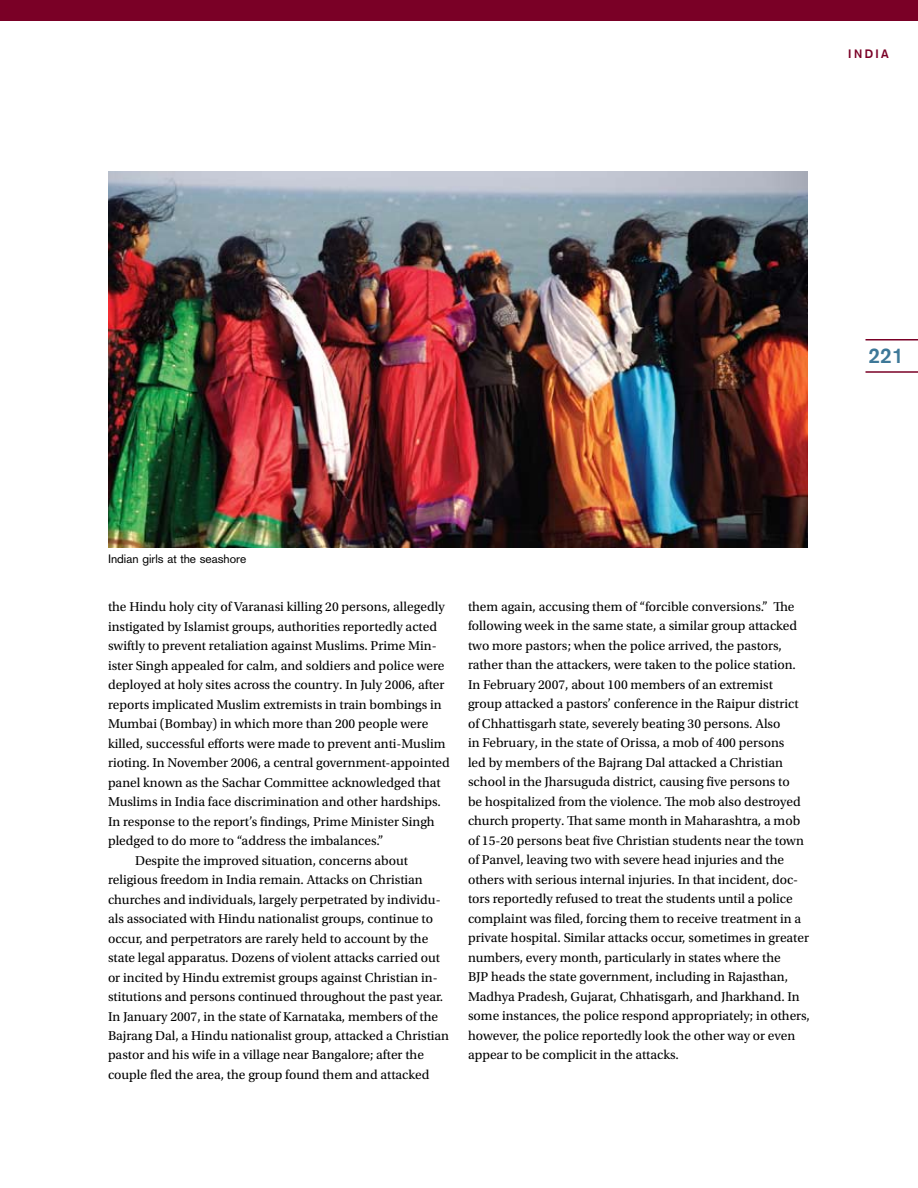
<style>
.page{position:relative;width:918px;height:1188px;background:#fff}
.page>*{position:absolute;margin:0;border:0;box-sizing:border-box;transform-origin:0 0}
.t1{font:700 21px "Akzidenz Grotesk";color:#3e7898}
.t2{font:13.5px/19.5px "Utopia Std";color:#000}
.t3{font:12px "Akzidenz Grotesk";color:#000}
.t4{font:700 12px "Akzidenz Grotesk";color:#7a0026}
</style>
<div class="page">
<div style="left:0;top:0;width:918px;height:21px;background:#7a0026"></div>
<hr style="left:866px;top:339px;width:52px;height:1px;background:#7a0026">
<hr style="left:866px;top:371px;width:52px;height:2px;background:#7a0026">
<img style="left:108px;top:172px;width:700px;height:375px">
<p class="t4" style="left:848px;top:47px;width:35px">I NDIA</p>
<h1 class="t1" style="left:868px;top:343px;width:37px">221</h1>
<p class="t3" style="left:108px;top:552px;width:140px">Indian girls at the seashore</p>
<p class="t2" style="left:108px;top:597px;width:338px">the Hindu holy city of Varanasi killing 20 persons, allegedly</p>
<p class="t2" style="left:108px;top:617px;width:331px">instigated by Islamist groups, authorities reportedly acted</p>
<p class="t2" style="left:108px;top:636px;width:330px">swiftly to prevent retaliation against Muslims. Prime Min-</p>
<p class="t2" style="left:108px;top:656px;width:338px">ister Singh appealed for calm, and soldiers and police were</p>
<p class="t2" style="left:108px;top:675px;width:338px">deployed at holy sites across the country. In July 2006, after</p>
<p class="t2" style="left:108px;top:695px;width:335px">reports implicated Muslim extremists in train bombings in</p>
<p class="t2" style="left:108px;top:714px;width:322px">Mumbai (Bombay) in which more than 200 people were</p>
<p class="t2" style="left:108px;top:734px;width:339px">killed, successful efforts were made to prevent anti-Muslim</p>
<p class="t2" style="left:108px;top:753px;width:343px">rioting. In November 2006, a central government-appointed</p>
<p class="t2" style="left:108px;top:773px;width:334px">panel known as the Sachar Committee acknowledged that</p>
<p class="t2" style="left:108px;top:792px;width:334px">Muslims in India face discrimination and other hardships.</p>
<p class="t2" style="left:108px;top:812px;width:328px">In response to the report’s findings, Prime Minister Singh</p>
<p class="t2" style="left:108px;top:831px;width:277px">pledged to do more to “address the imbalances.”</p>
<p class="t2" style="left:135px;top:851px;width:275px">Despite the improved situation, concerns about</p>
<p class="t2" style="left:108px;top:870px;width:316px">religious freedom in India remain. Attacks on Christian</p>
<p class="t2" style="left:108px;top:890px;width:334px">churches and individuals, largely perpetrated by individu-</p>
<p class="t2" style="left:108px;top:909px;width:327px">als associated with Hindu nationalist groups, continue to</p>
<p class="t2" style="left:108px;top:929px;width:322px">occur, and perpetrators are rarely held to account by the</p>
<p class="t2" style="left:108px;top:948px;width:333px">state legal apparatus. Dozens of violent attacks carried out</p>
<p class="t2" style="left:108px;top:968px;width:331px">or incited by Hindu extremist groups against Christian in-</p>
<p class="t2" style="left:108px;top:987px;width:337px">stitutions and persons continued throughout the past year.</p>
<p class="t2" style="left:108px;top:1007px;width:332px">In January 2007, in the state of Karnataka, members of the</p>
<p class="t2" style="left:108px;top:1026px;width:343px">Bajrang Dal, a Hindu nationalist group, attacked a Christian</p>
<p class="t2" style="left:108px;top:1046px;width:317px">pastor and his wife in a village near Bangalore; after the</p>
<p class="t2" style="left:108px;top:1065px;width:323px">couple fled the area, the group found them and attacked</p>
<p class="t2" style="left:468px;top:597px;width:343px">them again, accusing them of “forcible conversions.” The following week in the same state, a similar group attacked two more pastors; when the police arrived, the pastors, rather than the attackers, were taken to the police station.<br>In February 2007, about 100 members of an extremist group attacked a pastors’ conference in the Raipur district of Chhattisgarh state, severely beating 30 persons. Also<br>in February, in the state of Orissa, a mob of 400 persons<br>led by members of the Bajrang Dal attacked a Christian school in the Jharsuguda district, causing five persons to<br>be hospitalized from the violence. The mob also destroyed church property. That same month in Maharashtra, a mob of 15-20 persons beat five Christian students near the town of Panvel, leaving two with severe head injuries and the others with serious internal injuries. In that incident, doc&shy;tors reportedly refused to treat the students until a police complaint was filed, forcing them to receive treatment in a private hospital. Similar attacks occur, sometimes in greater numbers, every month, particularly in states where the<br>BJP heads the state government, including in Rajasthan, Madhya Pradesh, Gujarat, Chhatisgarh, and Jharkhand. In some instances, the police respond appropriately; in others, however, the police reportedly look the other way or even appear to be complicit in the attacks.</p>
</div>
